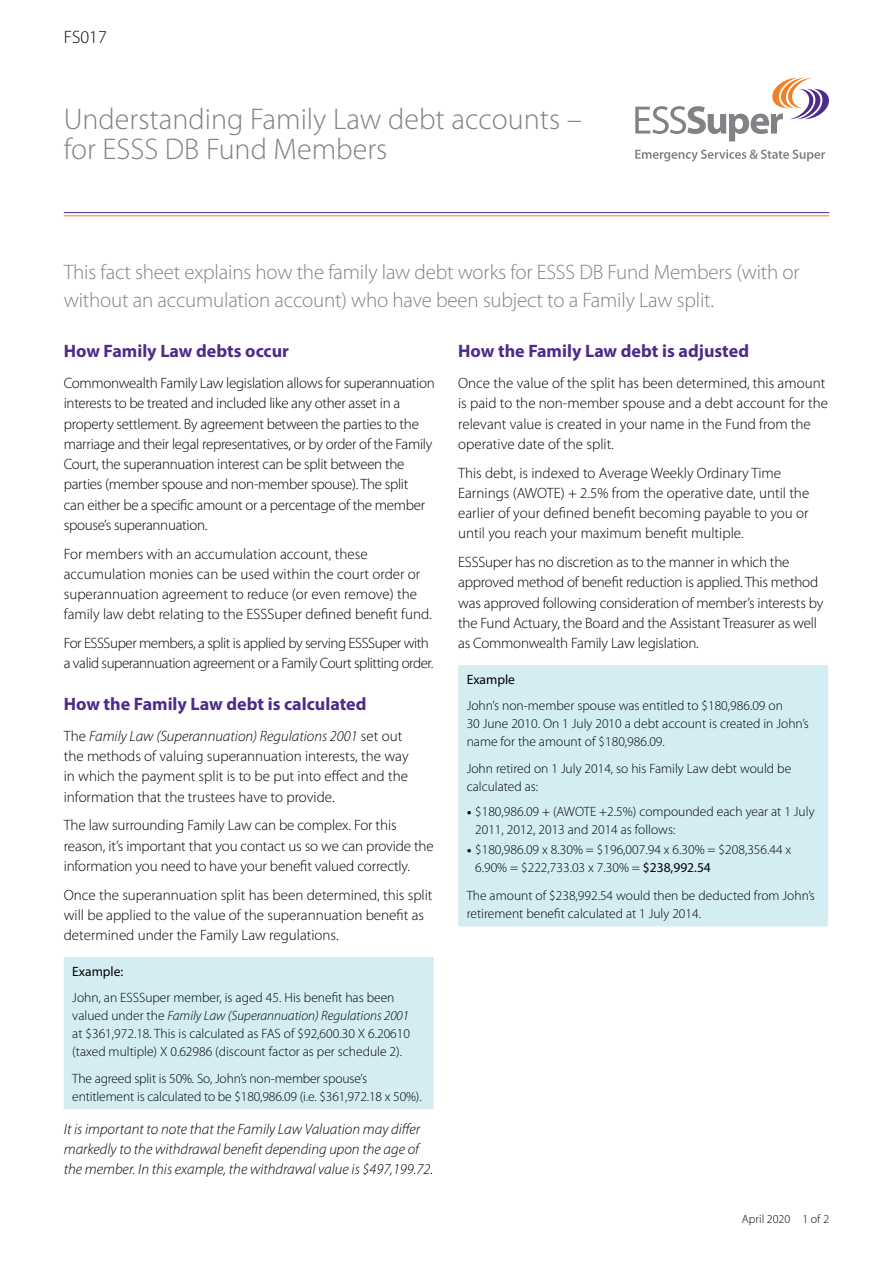
<style>
.page{position:relative;width:893px;height:1263px;background:#fff}
.page>*{position:absolute;margin:0;border:0;box-sizing:border-box;transform-origin:0 0}
.t1{font:300 30px/30px "Myriad Pro";color:#808285}
.t2{font:300 21px/27.8px "Myriad Pro";letter-spacing:-.01em;color:#808285}
.t3{font:700 18px "Myriad Pro";color:#4e2b8a}
.t4{font:300 18px "Myriad Pro";color:#000}
.t5{font:300 15px/20.2px "Myriad Pro";letter-spacing:-.01em;color:#000}
.t6{font:italic 300 15px/20.2px "Myriad Pro";color:#000}
.t7{font:300 15px/20.2px "Myriad Pro";letter-spacing:-.03em;color:#000}
.t8{font:300 13.5px/18px "Myriad Pro";color:#000}
.t9{font:13.5px "Myriad Pro";color:#000}
.t10{font:300 12px "Myriad Pro";color:#000}
.s1{font-style:italic}
.s2{font-weight:400}
</style>
<div class="page">
<div style="left:64px;top:957px;width:370px;height:152px;background:#d3edf3"></div>
<div style="left:458px;top:665px;width:370px;height:261px;background:#d3edf3"></div>
<hr style="left:64px;top:212px;width:765px;height:1px;background:#4e2b8a">
<hr style="left:64px;top:215px;width:765px;height:1px;background:#f57e20">
<svg style="left:635px;top:78px;width:194px;height:63px"></svg>
<svg style="left:635px;top:150px;width:190px;height:12px"></svg>
<svg style="left:467px;top:811px;width:4px;height:3px"></svg>
<svg style="left:467px;top:849px;width:4px;height:3px"></svg>
<p class="t4" style="left:64px;top:26px;width:45px">FS017</p>
<h1 class="t1" style="left:64px;top:104px;width:520px">Understanding Family Law debt accounts – for ESSS DB Fund Members</h1>
<h2 class="t2" style="left:64px;top:258px;width:737px">This fact sheet explains how the family law debt works for ESSS DB Fund Members (with or without an accumulation account) who have been subject to a Family Law split.</h2>
<p class="t3" style="left:64px;top:339px;width:227px">How Family Law debts occur</p>
<p class="t5" style="left:64px;top:373px;width:372px">Commonwealth Family Law legislation allows for superannuation interests to be treated and included like any other asset in a property settlement. By agreement between the parties to the marriage and their legal representatives, or by order of the Family Court, the superannuation interest can be split between the parties (member spouse and non-member spouse). The split<br>can either be a specific amount or a percentage of the member spouse’s superannuation.</p>
<p class="t5" style="left:64px;top:543px;width:369px">For members with an accumulation account, these accumulation monies can be used within the court order or superannuation agreement to reduce (or even remove) the family law debt relating to the ESSSuper defined benefit fund.</p>
<p class="t7" style="left:64px;top:633px;width:371px">For ESSSuper members, a split is applied by serving ESSSuper with a valid superannuation agreement or a Family Court splitting order.</p>
<p class="t3" style="left:64px;top:692px;width:304px">How the Family Law debt is calculated</p>
<p class="t5" style="left:64px;top:725px;width:346px">The <span class="s1">Family Law (Superannuation) Regulations 2001</span> set out the methods of valuing superannuation interests, the way in which the payment split is to be put into effect and the information that the trustees have to provide.</p>
<p class="t5" style="left:64px;top:815px;width:371px">The law surrounding Family Law can be complex. For this reason, it’s important that you contact us so we can provide the information you need to have your benefit valued correctly.</p>
<p class="t5" style="left:64px;top:884px;width:370px">Once the superannuation split has been determined, this split will be applied to the value of the superannuation benefit as determined under the Family Law regulations.</p>
<p class="t9" style="left:72px;top:963px;width:53px">Example:</p>
<p class="t8" style="left:72px;top:988px;width:339px">John, an ESSSuper member, is aged 45. His benefit has been valued under the <span class="s1">Family Law (Superannuation) Regulations 2001 </span>at $361,972.18. This is calculated as FAS of $92,600.30 X 6.20610 (taxed multiple) X 0.62986 (discount factor as per schedule 2).</p>
<p class="t8" style="left:72px;top:1069px;width:351px">The agreed split is 50%. So, John’s non-member spouse’s entitlement is calculated to be $180,986.09 (i.e. $361,972.18 x 50%).</p>
<p class="t6" style="left:64px;top:1118px;width:371px">It is important to note that the Family Law Valuation may differ markedly to the withdrawal benefit depending upon the age of the member. In this example, the withdrawal value is $497,199.72.</p>
<p class="t3" style="left:458px;top:339px;width:292px">How the Family Law debt is adjusted</p>
<p class="t5" style="left:458px;top:373px;width:371px">Once the value of the split has been determined, this amount is paid to the non-member spouse and a debt account for the relevant value is created in your name in the Fund from the operative date of the split.</p>
<p class="t5" style="left:458px;top:462px;width:353px">This debt, is indexed to Average Weekly Ordinary Time Earnings (AWOTE) + 2.5% from the operative date, until the earlier of your defined benefit becoming payable to you or until you reach your maximum benefit multiple.</p>
<p class="t5" style="left:458px;top:552px;width:367px">ESSSuper has no discretion as to the manner in which the approved method of benefit reduction is applied. This method was approved following consideration of member’s interests by the Fund Actuary, the Board and the Assistant Treasurer as well as Commonwealth Family Law legislation.</p>
<p class="t9" style="left:467px;top:671px;width:50px">Example</p>
<p class="t8" style="left:467px;top:697px;width:344px">John’s non-member spouse was entitled to $180,986.09 on<br>30 June 2010. On 1 July 2010 a debt account is created in John’s name for the amount of $180,986.09.</p>
<p class="t8" style="left:467px;top:759px;width:326px">John retired on 1 July 2014, so his Family Law debt would be calculated as:</p>
<p class="t8" style="left:475px;top:802px;width:341px">$180,986.09 + (AWOTE +2.5%) compounded each year at 1 July<br>2011, 2012, 2013 and 2014 as follows:</p>
<p class="t8" style="left:475px;top:840px;width:318px">$180,986.09 x 8.30% = $196,007.94 x 6.30% = $208,356.44 x<br>6.90% = $222,733.03 x 7.30% = <span class="s2">$238,992.54</span></p>
<p class="t8" style="left:467px;top:886px;width:350px">The amount of $238,992.54 would then be deducted from John’s retirement benefit calculated at 1 July 2014.</p>
<p class="t10" style="left:742px;top:1211px;width:89px">April 2020 1 of 2</p>
</div>
